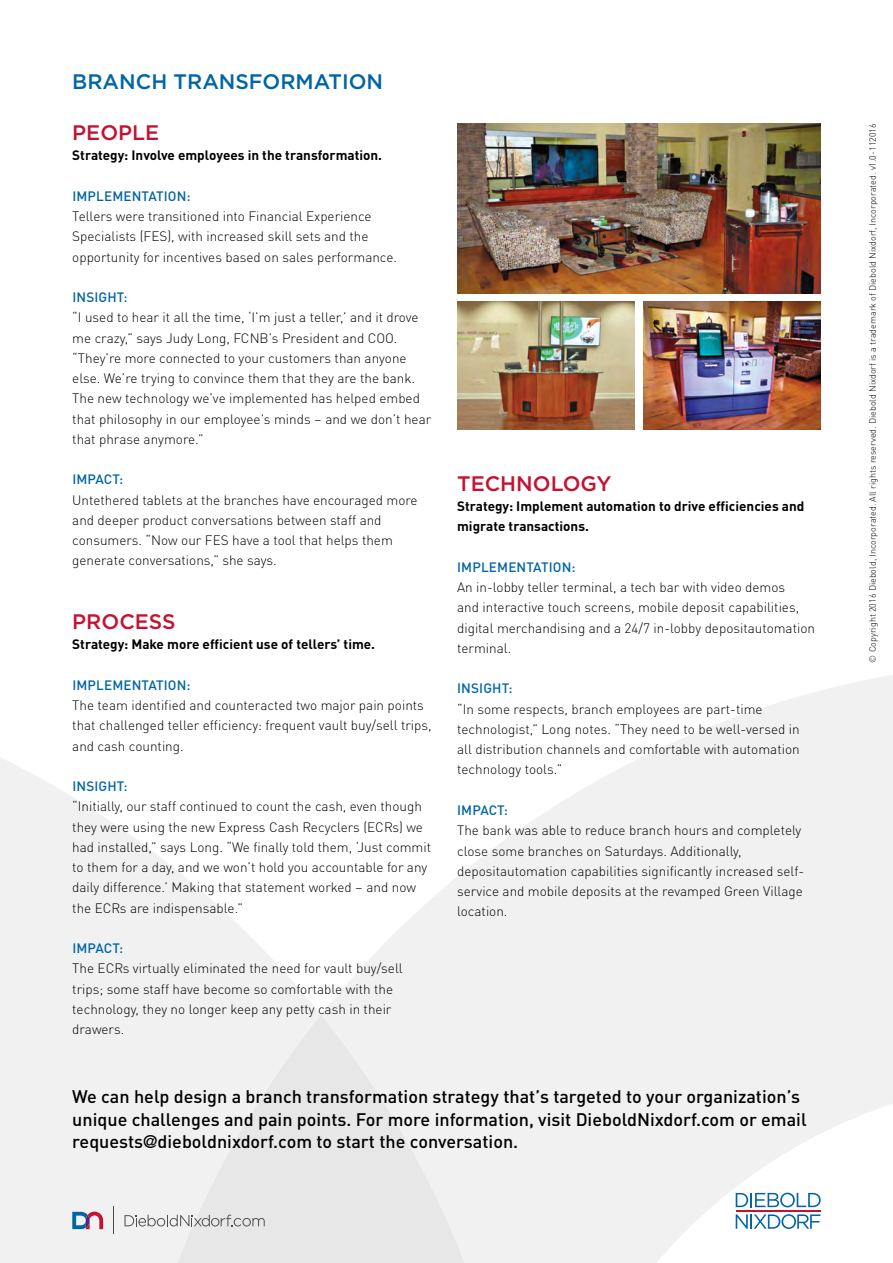
<style>
.page{position:relative;width:893px;height:1263px;background:#fff}
.page>*{position:absolute;margin:0;border:0;box-sizing:border-box;transform-origin:0 0}
.t1{font:500 21px "Gotham";color:#c41230}
.t2{font:500 21px "Gotham";color:#0065a4}
.t3{font:500 18px/22.5px "DIN Pro";color:#000}
.t4{font:300 13.5px/20.2px "DIN Pro";color:#000}
.t5{font:700 13.5px/20.2px "DIN Pro";color:#000}
.t6{font:500 13.5px "DIN Pro";letter-spacing:.01em;color:#0065a4}
.t7{font:300 9px "DIN Pro";color:#000}
.s1{font-family:"DIN Alternate";font-weight:700}
</style>
<div class="page">
<div style="left:0;top:758px;width:113px;height:505px;background:#f1f1f2"></div>
<svg style="left:113px;top:675px;width:780px;height:588px;fill:#f1f1f2"></svg>
<svg style="left:113px;top:1015px;width:416px;height:248px;fill:#f1f1f2"></svg>
<hr style="left:736px;top:1210px;width:84px;height:1px;background:#c41230">
<svg style="left:736px;top:1192px;width:85px;height:15px"></svg>
<svg style="left:736px;top:1214px;width:84px;height:15px"></svg>
<svg style="left:72px;top:1211px;width:31px;height:18px"></svg>
<svg style="left:114px;top:1207px;width:1px;height:27px"></svg>
<svg style="left:125px;top:1214px;width:140px;height:12px"></svg>
<img style="left:457px;top:123px;width:364px;height:170px">
<img style="left:457px;top:302px;width:178px;height:127px">
<img style="left:643px;top:302px;width:178px;height:127px">
<h1 class="t2" style="left:72px;top:68px;width:312px">BRANCH TRANSFORMATION</h1>
<h1 class="t1" style="left:72px;top:119px;width:89px">PEOPLE</h1>
<p class="t5" style="left:72px;top:145px;width:311px">Strategy: Involve employees in the transformation.</p>
<p class="t6" style="left:72px;top:186px;width:120px">IMPLEMENTATION:</p>
<p class="t4" style="left:72px;top:205px;width:326px">Tellers were transitioned into Financial Experience<br>Specialists (FES), with increased skill sets and the opportunity for incentives based on sales performance.</p>
<p class="t6" style="left:72px;top:287px;width:57px">INSIGHT:</p>
<p class="t4" style="left:72px;top:306px;width:360px">“I used to hear it all the time, ‘I’m just a teller,’ and it drove me crazy,” says Judy Long, FCNB’s President and COO. “They’re more connected to your customers than anyone else. We’re trying to convince them that they are the bank.<br>The new technology we’ve implemented has helped embed that philosophy in our employee’s minds – and we don’t hear that phrase anymore.”</p>
<p class="t6" style="left:72px;top:469px;width:52px">IMPACT:</p>
<p class="t4" style="left:72px;top:489px;width:347px">Untethered tablets at the branches have encouraged more and deeper product conversations between staff and consumers. “Now our FES have a tool that helps them generate conversations,” she says.</p>
<h1 class="t1" style="left:72px;top:608px;width:105px">PROCESS</h1>
<p class="t5" style="left:72px;top:633px;width:304px">Strategy: Make more efficient use of tellers’ time.</p>
<p class="t6" style="left:72px;top:674px;width:120px">IMPLEMENTATION:</p>
<p class="t4" style="left:72px;top:694px;width:361px">The team identified and counteracted two major pain points that challenged teller efficiency: frequent vault buy/sell trips, and cash counting.</p>
<p class="t6" style="left:72px;top:776px;width:57px">INSIGHT:</p>
<p class="t4" style="left:72px;top:795px;width:360px">“Initially, our staff continued to count the cash, even though they were using the new Express Cash Recyclers (ECRs) we had installed,” says Long. “We finally told them, ‘Just commit to them for a day, and we won’t hold you accountable for any daily difference.’ Making that statement worked – and now the ECRs are indispensable.”</p>
<p class="t6" style="left:72px;top:938px;width:52px">IMPACT:</p>
<p class="t4" style="left:72px;top:957px;width:332px">The ECRs virtually eliminated the need for vault buy/sell trips; some staff have become so comfortable with the technology, they no longer keep any petty cash in their drawers.</p>
<h1 class="t1" style="left:457px;top:470px;width:156px">TECHNOLOGY</h1>
<p class="t5" style="left:457px;top:495px;width:349px">Strategy: Implement automation to drive efficiencies and migrate transactions.</p>
<p class="t6" style="left:457px;top:557px;width:120px">IMPLEMENTATION:</p>
<p class="t4" style="left:457px;top:576px;width:359px">An in-lobby teller terminal, a tech bar with video demos<br>and interactive touch screens, mobile deposit capabilities, digital merchandising and a 24/7 in-lobby depositautomation terminal.</p>
<p class="t6" style="left:457px;top:678px;width:57px">INSIGHT:</p>
<p class="t4" style="left:457px;top:698px;width:344px">“In some respects, branch employees are part-time technologist,” Long notes. “They need to be well-versed in all distribution channels and comfortable with automation technology tools.”</p>
<p class="t6" style="left:457px;top:800px;width:52px">IMPACT:</p>
<p class="t4" style="left:457px;top:819px;width:349px">The bank was able to reduce branch hours and completely close some branches on Saturdays. Additionally, depositautomation capabilities significantly increased self&shy;service and mobile deposits at the revamped Green Village location.</p>
<p class="t3" style="left:72px;top:1084px;width:736px">We can help design a branch transformation strategy that’s targeted to your organization’s unique challenges and pain points. For more information, visit DieboldNixdorf.com or email requests<span class="s1">@</span>dieboldnixdorf.com to start the conversation.</p>
<p class="t7" style="left:866px;top:663px;width:541px;rotate:-90deg">© Copyright 2016 Diebold, Incorporated. All rights reserved. Diebold Nixdorf is a trademark of Diebold Nixdorf, Incorporated. v1.0-112016</p>
</div>
